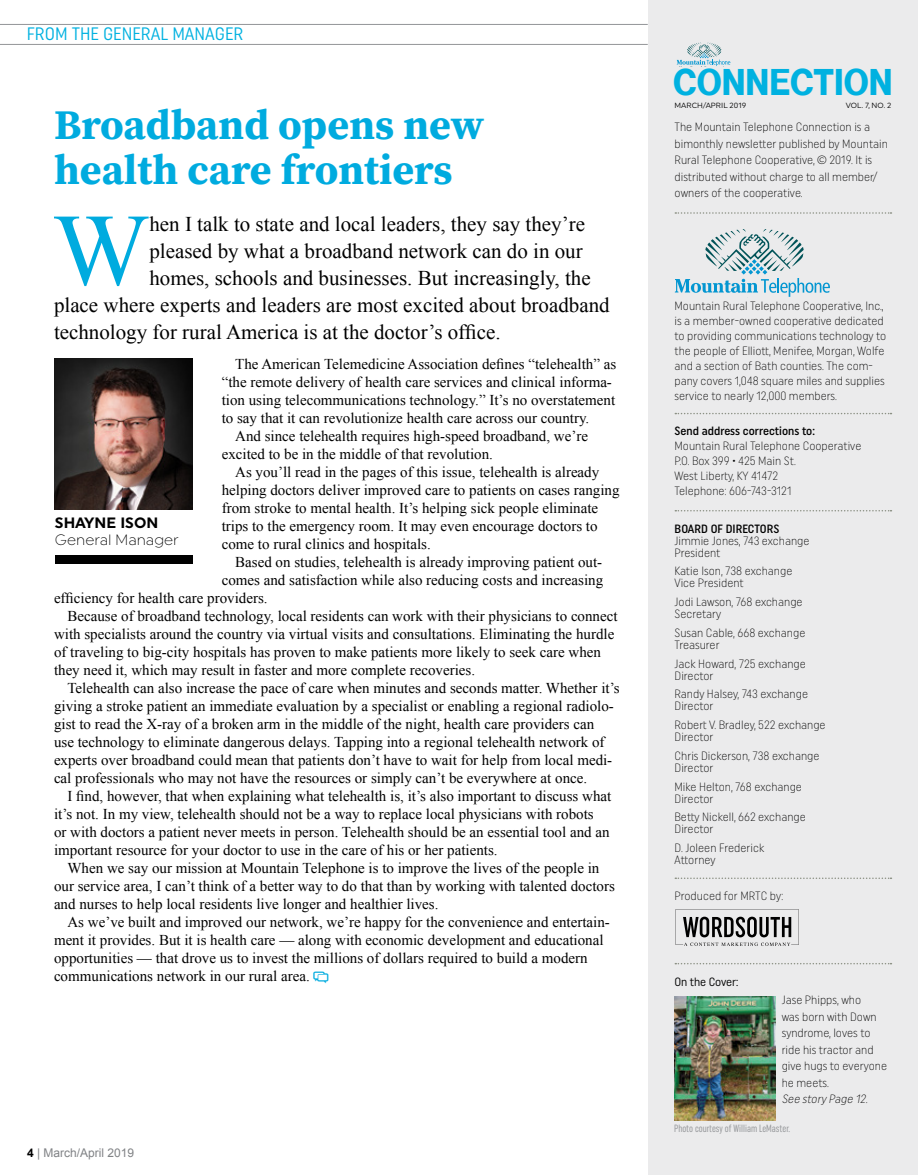
<style>
.page{position:relative;width:918px;height:1175px;background:#fff}
.page>*{position:absolute;margin:0;border:0;box-sizing:border-box;transform-origin:0 0}
.t1{font:102.6px "Times New Roman";color:#00abdf}
.t2{font:700 42px/45px "Source Serif Pro";color:#00abdf}
.t3{font:36.15px "N Haas Grotesk DS Pro 75 Bd";letter-spacing:.015em;color:#00b1e0;scale:.9 1}
.t4{font:21px "Times New Roman";color:#000}
.t5{font:18px "Uniform Condensed";color:#00b1e0}
.t6{font:15px "Times New Roman";color:#000}
.t7{font:300 15px "Uniform";color:#000}
.t8{font:700 15px "Uniform";color:#000}
.t9{font:300 12px/12px "Uniform Condensed";color:#000}
.t10{font:500 12px "Uniform Condensed";color:#000}
.t11{font:12px "Arial";color:#808285}
.t12{font:italic 300 12px "Uniform Condensed";color:#000}
.t13{font:12px "Uniform Condensed";letter-spacing:-.01em;color:#000}
.t14{font:extra-condensed 10.5px "Uniform";color:#939598}
.t15{font:7.5px "Uniform";color:#000}
.s1{font-weight:700;color:#000}
</style>
<div class="page">
<img style="left:55px;top:358px;width:138px;height:151px">
<hr style="left:0;top:44px;width:648px;height:1px;background:#939598">
<hr style="left:0;top:24px;width:648px;height:1px;background:#939598">
<div style="left:648px;top:0;width:270px;height:1174px;background:#ebebec"></div>
<svg style="left:675px;top:212px;width:216px;height:2px"></svg>
<svg style="left:675px;top:413px;width:216px;height:1px"></svg>
<svg style="left:675px;top:877px;width:216px;height:2px"></svg>
<svg style="left:675px;top:963px;width:216px;height:1px"></svg>
<div style="left:55px;top:555px;width:138px;height:8px;background:#000"></div>
<svg style="left:675px;top:229px;width:155px;height:68px"></svg>
<svg style="left:675px;top:510px;width:216px;height:1px"></svg>
<svg style="left:675px;top:909px;width:124px;height:37px"></svg>
<img style="left:675px;top:996px;width:100px;height:124px">
<svg style="left:677px;top:43px;width:53px;height:23px"></svg>
<p class="t5" style="left:27px;top:23px;width:218px">FROM THE GENERAL MANAGER</p>
<h2 class="t2" style="left:54px;top:101px;width:432px">Broadband opens new health care frontiers</h2>
<h1 class="t1" style="left:53px;top:181px;width:98px">W</h1>
<h3 class="t4" style="left:149px;top:209px;width:437px">hen I talk to state and local leaders, they say they’re</h3>
<h3 class="t4" style="left:149px;top:236px;width:435px">pleased by what a broadband network can do in our</h3>
<h3 class="t4" style="left:149px;top:263px;width:443px">homes, schools and businesses. But increasingly, the</h3>
<h3 class="t4" style="left:54px;top:290px;width:557px">place where experts and leaders are most excited about broadband</h3>
<h3 class="t4" style="left:54px;top:317px;width:448px">technology for rural America is at the doctor’s office.</h3>
<p class="t6" style="left:235px;top:354px;width:383px">The American Telemedicine Association defines “telehealth” as</p>
<p class="t6" style="left:222px;top:372px;width:392px">“the remote delivery of health care services and clinical informa-</p>
<p class="t6" style="left:222px;top:390px;width:395px">tion using telecommunications technology.” It’s no overstatement</p>
<p class="t6" style="left:222px;top:408px;width:369px">to say that it can revolutionize health care across our country.</p>
<p class="t6" style="left:235px;top:426px;width:354px">And since telehealth requires high-speed broadband, we’re</p>
<p class="t6" style="left:222px;top:444px;width:273px">excited to be in the middle of that revolution.</p>
<p class="t6" style="left:235px;top:462px;width:366px">As you’ll read in the pages of this issue, telehealth is already</p>
<p class="t6" style="left:222px;top:480px;width:399px">helping doctors deliver improved care to patients on cases ranging</p>
<p class="t6" style="left:222px;top:498px;width:378px">from stroke to mental health. It’s helping sick people eliminate</p>
<p class="t6" style="left:222px;top:516px;width:377px">trips to the emergency room. It may even encourage doctors to</p>
<p class="t6" style="left:222px;top:534px;width:211px">come to rural clinics and hospitals.</p>
<p class="t6" style="left:235px;top:552px;width:368px">Based on studies, telehealth is already improving patient out-</p>
<p class="t6" style="left:222px;top:570px;width:383px">comes and satisfaction while also reducing costs and increasing</p>
<p class="t6" style="left:54px;top:588px;width:215px">efficiency for health care providers.</p>
<p class="t6" style="left:68px;top:606px;width:552px">Because of broadband technology, local residents can work with their physicians to connect</p>
<p class="t6" style="left:54px;top:624px;width:562px">with specialists around the country via virtual visits and consultations. Eliminating the hurdle</p>
<p class="t6" style="left:54px;top:642px;width:549px">of traveling to big-city hospitals has proven to make patients more likely to seek care when</p>
<p class="t6" style="left:54px;top:660px;width:423px">they need it, which may result in faster and more complete recoveries.</p>
<p class="t6" style="left:68px;top:678px;width:554px">Telehealth can also increase the pace of care when minutes and seconds matter. Whether it’s</p>
<p class="t6" style="left:54px;top:696px;width:561px">giving a stroke patient an immediate evaluation by a specialist or enabling a regional radiolo-</p>
<p class="t6" style="left:54px;top:714px;width:542px">gist to read the X-ray of a broken arm in the middle of the night, health care providers can</p>
<p class="t6" style="left:54px;top:732px;width:552px">use technology to eliminate dangerous delays. Tapping into a regional telehealth network of</p>
<p class="t6" style="left:54px;top:750px;width:560px">experts over broadband could mean that patients don’t have to wait for help from local medi-</p>
<p class="t6" style="left:54px;top:768px;width:535px">cal professionals who may not have the resources or simply can’t be everywhere at once.</p>
<p class="t6" style="left:68px;top:786px;width:545px">I find, however, that when explaining what telehealth is, it’s also important to discuss what</p>
<p class="t6" style="left:54px;top:804px;width:541px">it’s not. In my view, telehealth should not be a way to replace local physicians with robots</p>
<p class="t6" style="left:54px;top:822px;width:557px">or with doctors a patient never meets in person. Telehealth should be an essential tool and an</p>
<p class="t6" style="left:54px;top:840px;width:445px">important resource for your doctor to use in the care of his or her patients.</p>
<p class="t6" style="left:68px;top:858px;width:533px">When we say our mission at Mountain Telephone is to improve the lives of the people in</p>
<p class="t6" style="left:54px;top:876px;width:562px">our service area, I can’t think of a better way to do that than by working with talented doctors</p>
<p class="t6" style="left:54px;top:894px;width:386px">and nurses to help local residents live longer and healthier lives.</p>
<p class="t6" style="left:68px;top:912px;width:544px">As we’ve built and improved our network, we’re happy for the convenience and entertain-</p>
<p class="t6" style="left:54px;top:930px;width:551px">ment it provides. But it is health care — along with economic development and educational</p>
<p class="t6" style="left:54px;top:948px;width:535px">opportunities — that drove us to invest the millions of dollars required to build a modern</p>
<p class="t6" style="left:54px;top:966px;width:257px">communications network in our rural area.</p>
<p class="t8" style="left:55px;top:514px;width:105px">SHAYNE ISON</p>
<p class="t7" style="left:55px;top:530px;width:125px">General Manager</p>
<p class="t11" style="left:27px;top:1144px;width:109px"><span class="s1">4</span> | March/April 2019</p>
<h3 class="t3" style="left:674px;top:61px;width:245px">CONNECTION</h3>
<p class="t15" style="left:675px;top:101px;width:73px">MARCH/APRIL 2019</p>
<p class="t15" style="left:846px;top:101px;width:47px">VOL. 7, NO. 2</p>
<p class="t9" style="left:675px;top:119px;width:215px;line-height:16.5px">The Mountain Telephone Connection is a bimonthly newsletter published by Mountain Rural Telephone Cooperative, © 2019. It is distributed without charge to all member/ owners of the cooperative.</p>
<p class="t9" style="left:675px;top:298px;width:213px;line-height:15px">Mountain Rural Telephone Cooperative, Inc., is a member-owned cooperative dedicated to providing communications technology to the people of Elliott, Menifee, Morgan, Wolfe and a section of Bath counties. The com&shy;pany covers 1,048 square miles and supplies service to nearly 12,000 members.</p>
<p class="t10" style="left:675px;top:424px;width:142px">Send address corrections to:</p>
<p class="t9" style="left:675px;top:438px;width:188px;line-height:15px">Mountain Rural Telephone Cooperative<br>P.O. Box 399 • 425 Main St.<br>West Liberty, KY 41472<br>Telephone: 606-743-3121</p>
<p class="t10" style="left:675px;top:521px;width:106px">BOARD OF DIRECTORS</p>
<p class="t9" style="left:675px;top:534px;width:136px">Jimmie Jones, 743 exchange<br>President</p>
<p class="t9" style="left:675px;top:565px;width:119px">Katie Ison, 738 exchange<br>Vice President</p>
<p class="t9" style="left:675px;top:595px;width:130px">Jodi Lawson, 768 exchange<br>Secretary</p>
<p class="t9" style="left:675px;top:626px;width:132px">Susan Cable, 668 exchange<br>Treasurer</p>
<p class="t9" style="left:675px;top:657px;width:133px">Jack Howard, 725 exchange<br>Director</p>
<p class="t9" style="left:675px;top:688px;width:135px">Randy Halsey, 743 exchange<br>Director</p>
<p class="t9" style="left:675px;top:718px;width:153px">Robert V. Bradley, 522 exchange<br>Director</p>
<p class="t9" style="left:675px;top:749px;width:147px">Chris Dickerson, 738 exchange<br>Director</p>
<p class="t9" style="left:675px;top:780px;width:129px">Mike Helton, 768 exchange<br>Director</p>
<p class="t9" style="left:675px;top:811px;width:133px">Betty Nickell, 662 exchange<br>Director</p>
<p class="t9" style="left:675px;top:841px;width:91px">D. Joleen Frederick<br>Attorney</p>
<p class="t9" style="left:675px;top:889px;width:110px">Produced for MRTC by:</p>
<p class="t13" style="left:675px;top:974px;width:65px">On the Cover:</p>
<p class="t9" style="left:782px;top:991px;width:107px;line-height:16.5px">Jase Phipps, who<br>was born with Down syndrome, loves to ride his tractor and give hugs to everyone he meets.</p>
<p class="t12" style="left:782px;top:1091px;width:90px">See story Page 12.</p>
<p class="t14" style="left:674px;top:1122px;width:117px">Photo courtesy of William LeMaster.</p>
</div>
